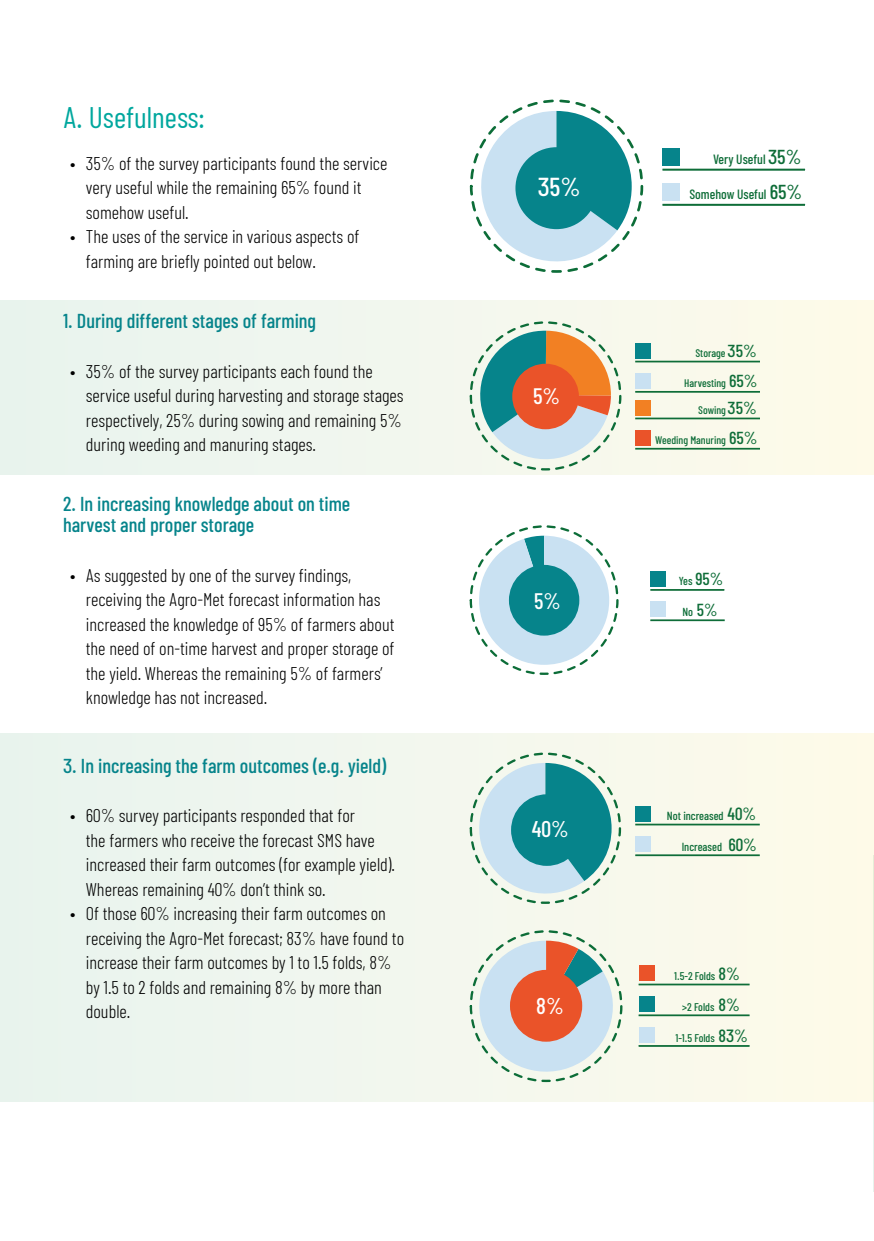
<style>
.page{position:relative;width:874px;height:1241px;background:#fff}
.page>*{position:absolute;margin:0;border:0;box-sizing:border-box;transform-origin:0 0}
.t1{font:29.75px "Barlow Condensed";color:#00a79e}
.t2{font:500 25.9px "Barlow Condensed";color:#fff}
.t3{font:500 22.75px "Barlow Condensed";color:#fff}
.t4{font:500 22.57px "Barlow Condensed";color:#fff}
.t5{font:500 22.4px "Barlow Condensed";color:#fff}
.t6{font:500 20.12px/21px "Barlow Condensed";color:#06848b}
.t7{font:300 18.38px/24.5px "Barlow Condensed";color:#000}
.t8{font:500 13.47px "Barlow Condensed";color:#0e6d38}
.t9{font:500 11.72px "Barlow Condensed";color:#0e6d38}
.t10{font:500 11.55px "Barlow Condensed";color:#0e6d38}
.t11{font:500 11.2px "Barlow Condensed";color:#0e6d38}
.t12{font:500 11.03px "Barlow Condensed";color:#0e6d38}
.s1{font-size:20.12px}
.s2{font-size:17.32px}
.s3{font-size:17.5px}
.s4{font-size:17.68px}
</style>
<div class="page">
<div style="left:0;top:733px;width:872px;height:368px;background:#f1f7ee"></div>
<div style="left:0;top:300px;width:872px;height:174px;background:#f1f7ee"></div>
<svg style="left:473px;top:111px;width:158px;height:160px"></svg>
<div style="left:515px;top:147px;width:82px;height:82px;background:#06848b;border-radius:50%"></div>
<hr style="left:662px;top:204px;width:142px;height:2px;background:#0e6d38">
<div style="left:662px;top:183px;width:18px;height:18px;background:#c9e1f2"></div>
<hr style="left:662px;top:169px;width:142px;height:2px;background:#0e6d38">
<div style="left:662px;top:148px;width:18px;height:18px;background:#06848b"></div>
<svg style="left:472px;top:330px;width:139px;height:137px"></svg>
<div style="left:512px;top:364px;width:66px;height:65px;background:#ea5329;border-radius:50%"></div>
<hr style="left:635px;top:391px;width:124px;height:1px;background:#0e6d38">
<div style="left:635px;top:373px;width:15px;height:15px;background:#c9e1f2"></div>
<hr style="left:635px;top:360px;width:124px;height:2px;background:#0e6d38">
<div style="left:635px;top:343px;width:15px;height:15px;background:#06848b"></div>
<hr style="left:635px;top:448px;width:124px;height:1px;background:#0e6d38">
<div style="left:635px;top:430px;width:15px;height:15px;background:#ea5329"></div>
<hr style="left:635px;top:417px;width:124px;height:2px;background:#0e6d38">
<div style="left:635px;top:400px;width:15px;height:15px;background:#f28023"></div>
<svg style="left:479px;top:535px;width:130px;height:129px"></svg>
<div style="left:508px;top:565px;width:71px;height:70px;background:#06848b;border-radius:50%"></div>
<hr style="left:650px;top:619px;width:74px;height:2px;background:#0e6d38">
<div style="left:650px;top:601px;width:15px;height:16px;background:#c9e1f2"></div>
<hr style="left:650px;top:589px;width:74px;height:1px;background:#0e6d38">
<div style="left:650px;top:571px;width:15px;height:15px;background:#06848b"></div>
<svg style="left:472px;top:762px;width:139px;height:140px"></svg>
<div style="left:511px;top:794px;width:71px;height:71px;background:#06848b;border-radius:50%"></div>
<hr style="left:635px;top:854px;width:124px;height:2px;background:#0e6d38">
<div style="left:635px;top:836px;width:15px;height:15px;background:#c9e1f2"></div>
<hr style="left:635px;top:823px;width:124px;height:2px;background:#0e6d38">
<div style="left:635px;top:805px;width:15px;height:16px;background:#06848b"></div>
<svg style="left:472px;top:940px;width:150px;height:140px"></svg>
<div style="left:509px;top:969px;width:73px;height:72px;background:#ea5329;border-radius:50%"></div>
<hr style="left:638px;top:1014px;width:111px;height:2px;background:#0e6d38">
<div style="left:638px;top:996px;width:16px;height:15px;background:#06848b"></div>
<hr style="left:638px;top:983px;width:111px;height:2px;background:#0e6d38">
<div style="left:638px;top:965px;width:16px;height:16px;background:#ea5329"></div>
<hr style="left:638px;top:1044px;width:111px;height:2px;background:#0e6d38">
<div style="left:638px;top:1026px;width:16px;height:16px;background:#c9e1f2"></div>
<svg style="left:872px;top:855px;width:1px;height:247px"></svg>
<h1 class="t1" style="left:63px;top:99px;width:143px">A. Usefulness:</h1>
<p class="t7" style="left:86px;top:150px;width:303px;text-indent:-16px">• 35% of the survey participants found the service very useful while the remaining 65% found it somehow useful.</p>
<p class="t7" style="left:86px;top:224px;width:275px;text-indent:-16px">• The uses of the service in various aspects of farming are briefly pointed out below.</p>
<p class="t6" style="left:63px;top:310px;width:254px">1. During different stages of farming</p>
<p class="t7" style="left:86px;top:358px;width:319px;text-indent:-16px">• 35% of the survey participants each found the service useful during harvesting and storage stages respectively, 25% during sowing and remaining 5% during weeding and manuring stages.</p>
<p class="t6" style="left:63px;top:492px;width:289px">2. In increasing knowledge about on time harvest and proper storage</p>
<p class="t7" style="left:86px;top:562px;width:310px;text-indent:-16px">• As suggested by one of the survey findings, receiving the Agro-Met forecast information has increased the knowledge of 95% of farmers about the need of on-time harvest and proper storage of the yield. Whereas the remaining 5% of farmers’ knowledge has not increased.</p>
<p class="t6" style="left:63px;top:754px;width:324px">3. In increasing the farm outcomes (e.g. yield)</p>
<p class="t7" style="left:86px;top:803px;width:310px;text-indent:-16px">• 60% survey participants responded that for<br>the farmers who receive the forecast SMS have increased their farm outcomes (for example yield).<br>Whereas remaining 40% don’t think so.</p>
<p class="t7" style="left:86px;top:900px;width:320px;text-indent:-16px">• Of those 60% increasing their farm outcomes on receiving the Agro-Met forecast; 83% have found to increase their farm outcomes by 1 to 1.5 folds, 8% by 1.5 to 2 folds and remaining 8% by more than double.</p>
<h2 class="t2" style="left:537px;top:170px;width:44px">35%</h2>
<p class="t5" style="left:533px;top:382px;width:29px">5%</p>
<p class="t5" style="left:534px;top:586px;width:28px">5%</p>
<p class="t8" style="left:712px;top:151px;width:90px">Very Useful <span class="s1">35%</span></p>
<p class="t8" style="left:689px;top:186px;width:114px">Somehow Useful <span class="s1">65%</span></p>
<p class="t12" style="left:695px;top:346px;width:63px">Storage <span class="s2">35%</span></p>
<p class="t12" style="left:683px;top:376px;width:75px">Harvesting <span class="s2">65%</span></p>
<p class="t12" style="left:698px;top:402px;width:60px">Sowing<span class="s2">35%</span></p>
<p class="t12" style="left:655px;top:433px;width:104px">Weeding Manuring <span class="s2">65%</span></p>
<p class="t10" style="left:678px;top:573px;width:46px">Yes <span class="s2">95%</span></p>
<p class="t10" style="left:682px;top:604px;width:37px">No <span class="s2">5%</span></p>
<p class="t4" style="left:531px;top:815px;width:38px">40%</p>
<p class="t3" style="left:536px;top:991px;width:29px">8%</p>
<p class="t9" style="left:666px;top:808px;width:91px">Not increased <span class="s3">40%</span></p>
<p class="t9" style="left:681px;top:838px;width:77px">Increased <span class="s3">60%</span></p>
<p class="t11" style="left:673px;top:968px;width:67px">1.5-2 Folds <span class="s4">8%</span></p>
<p class="t11" style="left:681px;top:999px;width:59px">&gt;2 Folds <span class="s4">8%</span></p>
<p class="t11" style="left:675px;top:1030px;width:74px">1-1.5 Folds <span class="s4">83%</span></p>
</div>
